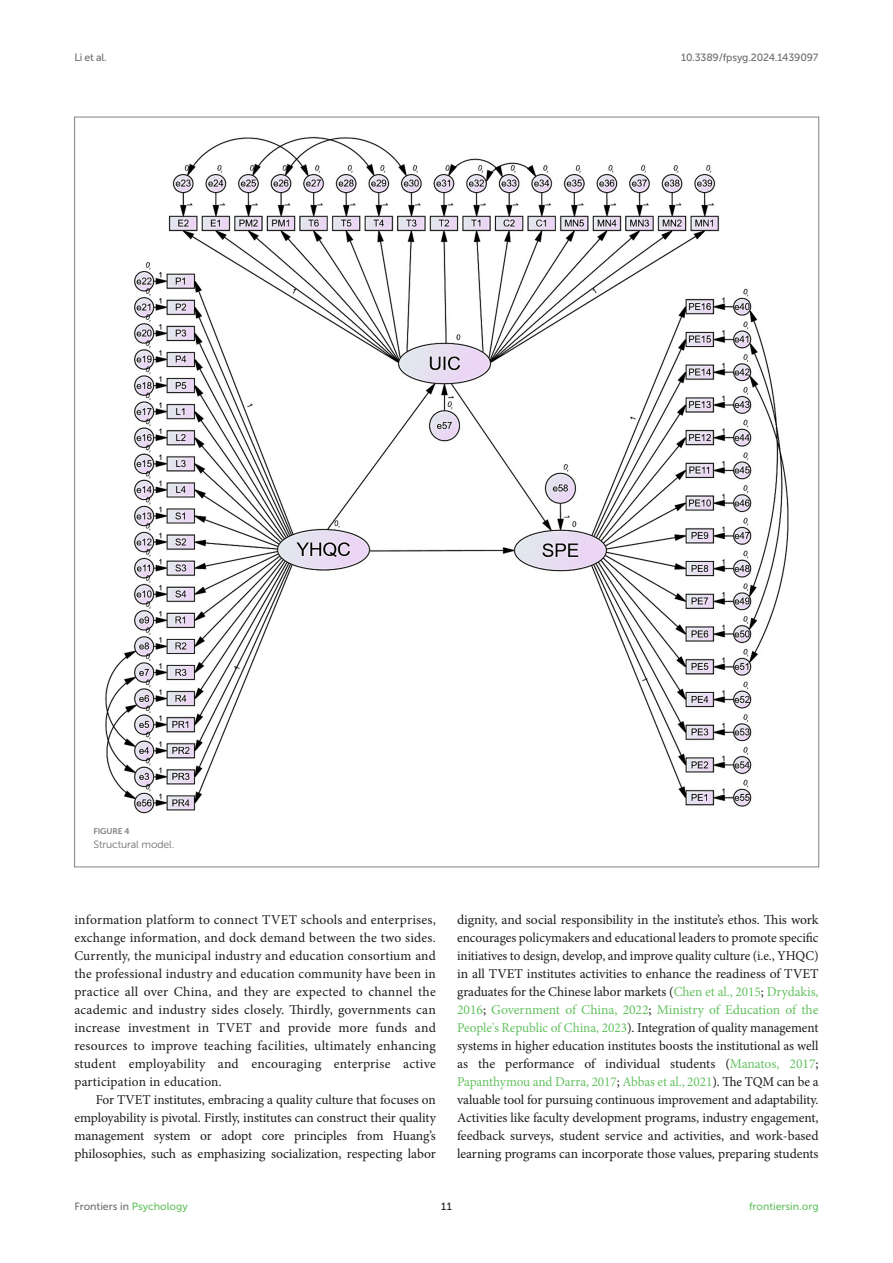
<style>
.page{position:relative;width:893px;height:1263px;background:#fff}
.page>*{position:absolute;margin:0;border:0;box-sizing:border-box;transform-origin:0 0}
.TEXT{font:13.5px/18px "Minion Pro";letter-spacing:-.005em;color:#1b1c1b;text-align:justify}
.t1{font:10.5px "Museo Sans 500";letter-spacing:-.015em;color:#706f70}
.FIG_LEG{font:10.5px "Museo Sans 300";letter-spacing:-.01em;color:#706f70}
.t2{font:10.5px "Museo Sans 500";color:#65c161}
.t3{font:10.5px "Museo Sans 500";color:#1b1c1b}
.FIG_HD{font:8.25px "Museo Sans 700";letter-spacing:-.01em;color:#7e7f7f}
.s1{color:#65c161}
</style>
<div class="page">
<img style="left:105px;top:136px;width:684px;height:678px">
<p class="t1" style="left:74px;top:51px;width:34px">Li et al.</p>
<p class="t1" style="left:681px;top:51px;width:139px">10.3389/fpsyg.2024.1439097</p>
<p class="FIG_HD" style="left:94px;top:827px;width:37px">FIGURE 4</p>
<p class="FIG_LEG" style="left:94px;top:839px;width:82px">Structural model.</p>
<p class="TEXT" style="left:74px;top:911px;width:363px">information platform to connect TVET schools and enterprises, exchange information, and dock demand between the two sides.<br>Currently, the municipal industry and education consortium and the professional industry and education community have been in practice all over China, and they are expected to channel the academic and industry sides closely. Thirdly, governments can increase investment in TVET and provide more funds and resources to improve teaching facilities, ultimately enhancing student employability and encouraging enterprise active participation in education.</p>
<p class="TEXT" style="left:74px;top:1091px;width:363px;text-indent:21px">For TVET institutes, embracing a quality culture that focuses on employability is pivotal. Firstly, institutes can construct their quality management system or adopt core principles from Huang’s philosophies, such as emphasizing socialization, respecting labor</p>
<p class="TEXT" style="left:457px;top:911px;width:363px">dignity, and social responsibility in the institute’s ethos. This work encourages policymakers and educational leaders to promote specific initiatives to design, develop, and improve quality culture (i.e., YHQC) in all TVET institutes activities to enhance the readiness of TVET graduates for the Chinese labor markets (<span class="s1">Chen et al., 2015</span>; <span class="s1">Drydakis, 2016</span>; <span class="s1">Government of China, 2022</span>; <span class="s1">Ministry of Education of the People's Republic of China, 2023</span>). Integration of quality management systems in higher education institutes boosts the institutional as well as the performance of individual students (<span class="s1">Manatos, 2017</span>; <span class="s1">Papanthymou and Darra, 2017</span>; <span class="s1">Abbas et al., 2021</span>). The TQM can be a valuable tool for pursuing continuous improvement and adaptability.<br>Activities like faculty development programs, industry engagement, feedback surveys, student service and activities, and work-based learning programs can incorporate those values, preparing students</p>
<p class="t1" style="left:74px;top:1200px;width:115px">Frontiers in <span class="s1">Psychology</span></p>
<p class="t3" style="left:441px;top:1200px;width:12px">11</p>
<p class="t2" style="left:749px;top:1200px;width:71px">frontiersin.org</p>
</div>
